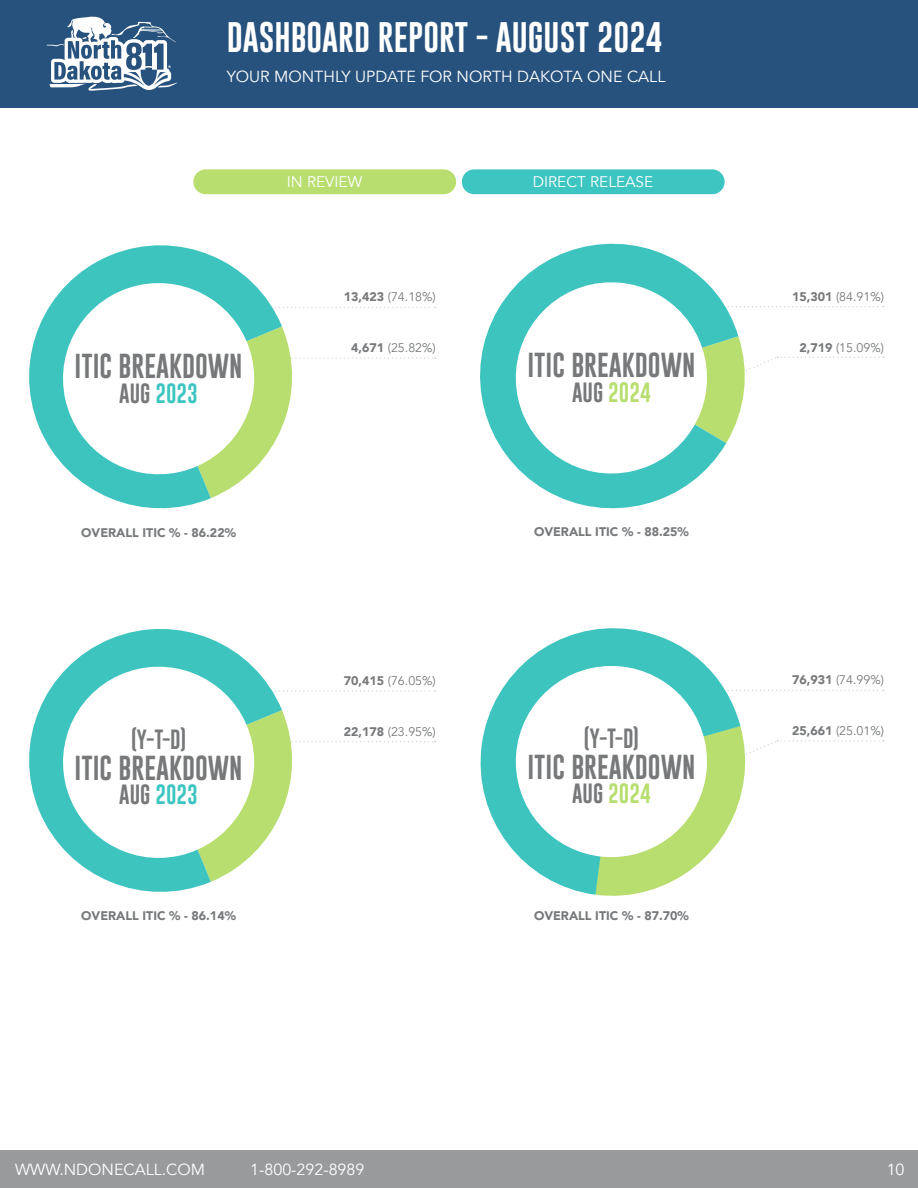
<style>
.page{position:relative;width:918px;height:1188px;background:#fff}
.page>*{position:absolute;margin:0;border:0;box-sizing:border-box;transform-origin:0 0}
.t1{font:31.2px "Gobold";color:#fff}
.t2{font:25.35px "Gobold";color:#76787a}
.t3{font:20.4px "Gobold";color:#b8de6f}
.t4{font:20.4px "Gobold";color:#3dc5c1}
.t5{font:20.4px "Gobold";color:#76787a}
.t6{font:16.05px "Avenir";color:#fff}
.t7{font:15.3px "Avenir";color:#fff}
.t8{font:12.45px "Avenir";color:#76787a}
.t9{font:900 12.45px "Avenir";color:#76787a}
.s1{color:#76787a}
.s2{font-weight:900}
</style>
<div class="page">
<svg style="left:740px;top:690px;width:144px;height:1px"></svg>
<svg style="left:599px;top:726px;width:285px;height:170px"></svg>
<svg style="left:480px;top:628px;width:260px;height:267px"></svg>
<svg style="left:740px;top:306px;width:144px;height:1px"></svg>
<svg style="left:738px;top:336px;width:146px;height:81px"></svg>
<svg style="left:480px;top:243px;width:258px;height:266px"></svg>
<svg style="left:283px;top:307px;width:153px;height:1px"></svg>
<svg style="left:282px;top:327px;width:154px;height:100px"></svg>
<svg style="left:29px;top:245px;width:253px;height:264px"></svg>
<div style="left:0;top:0;width:918px;height:107px;background:#27527d"></div>
<div style="left:0;top:1150px;width:918px;height:38px;background:#989a9c"></div>
<svg style="left:47px;top:16px;width:131px;height:75px"></svg>
<svg style="left:507px;top:273px;width:209px;height:210px"></svg>
<div style="left:193px;top:169px;width:263px;height:25px;background:#b8de6f;border-radius:12px"></div>
<div style="left:462px;top:169px;width:263px;height:25px;background:#3dc5c1;border-radius:12px"></div>
<svg style="left:54px;top:274px;width:209px;height:209px"></svg>
<svg style="left:283px;top:690px;width:153px;height:2px"></svg>
<svg style="left:282px;top:710px;width:154px;height:100px"></svg>
<svg style="left:29px;top:629px;width:253px;height:263px"></svg>
<svg style="left:507px;top:657px;width:209px;height:209px"></svg>
<svg style="left:54px;top:658px;width:209px;height:209px"></svg>
<p class="t1" style="left:227px;top:17px;width:437px">DASHBOARD REPORT - AUGUST 2024</p>
<p class="t6" style="left:227px;top:67px;width:440px">YOUR MONTHLY UPDATE FOR NORTH DAKOTA ONE CALL</p>
<p class="t2" style="left:75px;top:350px;width:169px">ITIC BREAKDOWN</p>
<p class="t4" style="left:119px;top:380px;width:80px"><span class="s1">AUG</span> 2023</p>
<p class="t7" style="left:287px;top:172px;width:77px">IN REVIEW</p>
<p class="t7" style="left:533px;top:172px;width:122px">DIRECT RELEASE</p>
<p class="t8" style="left:344px;top:290px;width:93px"><span class="s2">13,423</span> (74.18%)</p>
<p class="t8" style="left:351px;top:340px;width:86px"><span class="s2">4,671</span> (25.82%)</p>
<p class="t2" style="left:527px;top:349px;width:169px">ITIC BREAKDOWN</p>
<p class="t3" style="left:572px;top:379px;width:80px"><span class="s1">AUG</span> 2024</p>
<p class="t9" style="left:81px;top:522px;width:156px">OVERALL ITIC % - 86.22%</p>
<p class="t9" style="left:534px;top:521px;width:156px">OVERALL ITIC % - 88.25%</p>
<p class="t5" style="left:131px;top:726px;width:56px">(Y-T-D)</p>
<p class="t2" style="left:75px;top:751px;width:169px">ITIC BREAKDOWN</p>
<p class="t4" style="left:119px;top:781px;width:80px"><span class="s1">AUG</span> 2023</p>
<p class="t9" style="left:81px;top:905px;width:156px">OVERALL ITIC % - 86.14%</p>
<p class="t8" style="left:344px;top:673px;width:93px"><span class="s2">70,415</span> (76.05%)</p>
<p class="t8" style="left:344px;top:724px;width:93px"><span class="s2">22,178</span> (23.95%)</p>
<p class="t5" style="left:584px;top:725px;width:56px">(Y-T-D)</p>
<p class="t2" style="left:527px;top:750px;width:169px">ITIC BREAKDOWN</p>
<p class="t3" style="left:572px;top:780px;width:80px"><span class="s1">AUG</span> 2024</p>
<p class="t9" style="left:534px;top:905px;width:156px">OVERALL ITIC % - 87.70%</p>
<p class="t6" style="left:15px;top:1160px;width:192px">WWW.NDONECALL.COM</p>
<p class="t6" style="left:250px;top:1160px;width:116px">1-800-292-8989</p>
<p class="t8" style="left:792px;top:289px;width:93px"><span class="s2">15,301</span> (84.91%)</p>
<p class="t8" style="left:799px;top:340px;width:86px"><span class="s2">2,719</span> (15.09%)</p>
<p class="t8" style="left:792px;top:672px;width:93px"><span class="s2">76,931</span> (74.99%)</p>
<p class="t8" style="left:792px;top:724px;width:93px"><span class="s2">25,661</span> (25.01%)</p>
<p class="t6" style="left:887px;top:1160px;width:19px">10</p>
</div>
